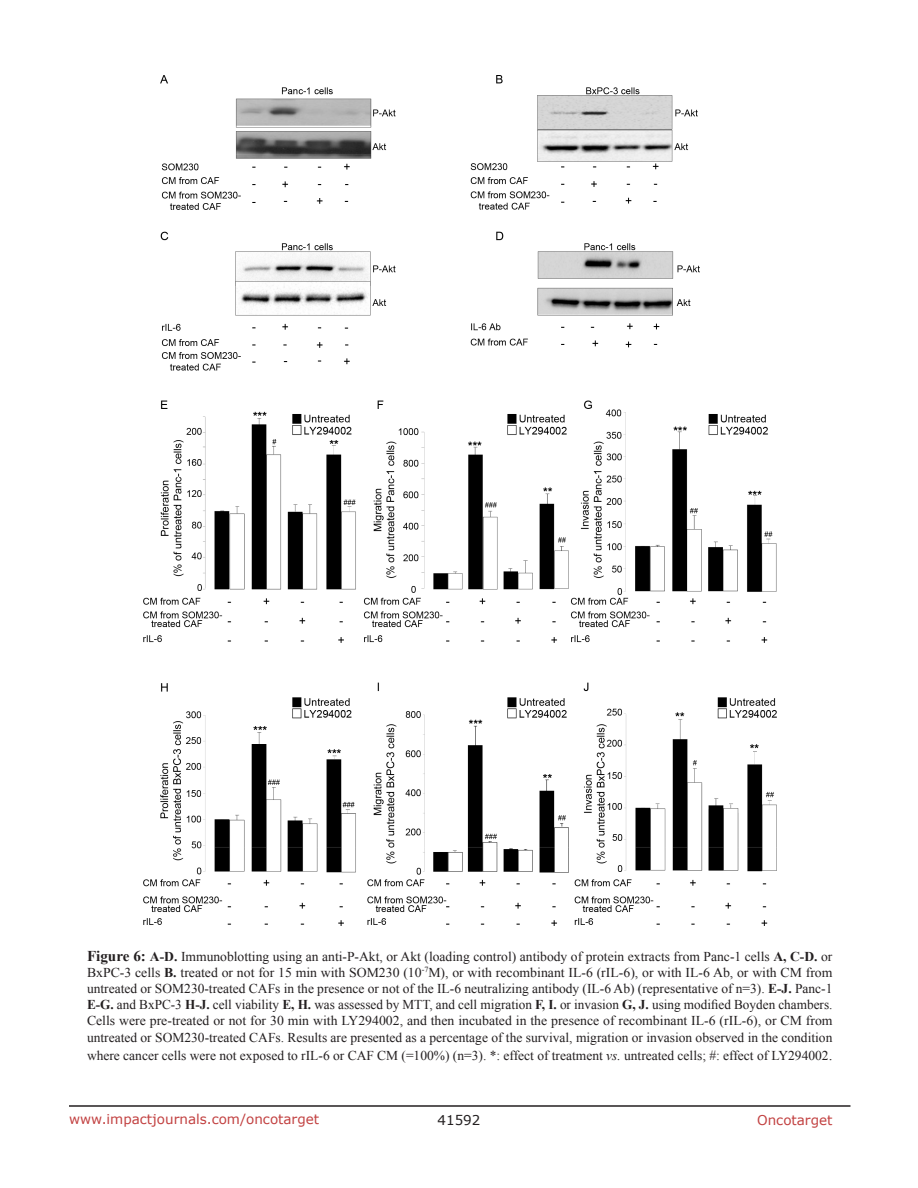
<style>
.page{position:relative;width:918px;height:1188px;background:#fff}
.page>*{position:absolute;margin:0;border:0;box-sizing:border-box;transform-origin:0 0}
.BodyText{font:13.5px/16.2px "Times New Roman";color:#231f20;text-align:justify}
.t1{font:13.5px "Verdana";color:#c24141}
.t2{font:13.5px "Verdana";color:#231f20}
.s1{font-weight:700;font-size:15px}
.s2{font-weight:700}
.s3{font-style:italic}
.s4{font-size:15px}
</style>
<div class="page">
<hr style="left:69px;top:1105px;width:781px;height:2px;background:#231f20">
<img style="left:143px;top:75px;width:633px;height:850px">
<p class="BodyText" style="left:87px;top:948px;width:747px"><span class="s1">Figure 6:</span> <span class="s2">A-D.</span> Immunoblotting using an anti-P-Akt, or Akt (loading control) antibody of protein extracts from Panc-1 cells <span class="s2">A, C-D.</span> or BxPC-3 cells <span class="s2">B.</span> treated or not for 15 min with SOM230 (10<sup>-7</sup>M), or with recombinant IL-6 (rIL-6), or with IL-6 Ab, or with CM from untreated or SOM230-treated CAFs in the presence or not of the IL-6 neutralizing antibody (IL-6 Ab) (representative of n=3). <span class="s2">E-J.</span> Panc-1<br><span class="s2">E-G.</span> and BxPC-3 <span class="s2">H-J.</span> cell viability <span class="s2">E, H.</span> was assessed by MTT, and cell migration <span class="s2">F, I.</span> or invasion <span class="s2">G, J.</span> using modified Boyden chambers.<br>Cells were pre-treated or not for 30 min with LY294002, and then incubated in the presence of recombinant IL-6 (rIL-6), or CM from untreated or SOM230-treated CAFs. Results are presented as a percentage of the survival, migration or invasion observed in the condition</p>
<p class="BodyText" style="left:87px;top:1047px;width:747px">where cancer cells were not exposed to rIL-6 or CAF CM (=100%) (n=3). *: effect of treatment <span class="s3">vs.</span> untreated cells; #: effect of LY294002<span class="s4">.</span></p>
<p class="t1" style="left:69px;top:1110px;width:252px">www.impactjournals.com/oncotarget</p>
<p class="t2" style="left:438px;top:1111px;width:44px">41592</p>
<p class="t1" style="left:757px;top:1111px;width:77px">Oncotarget</p>
</div>
